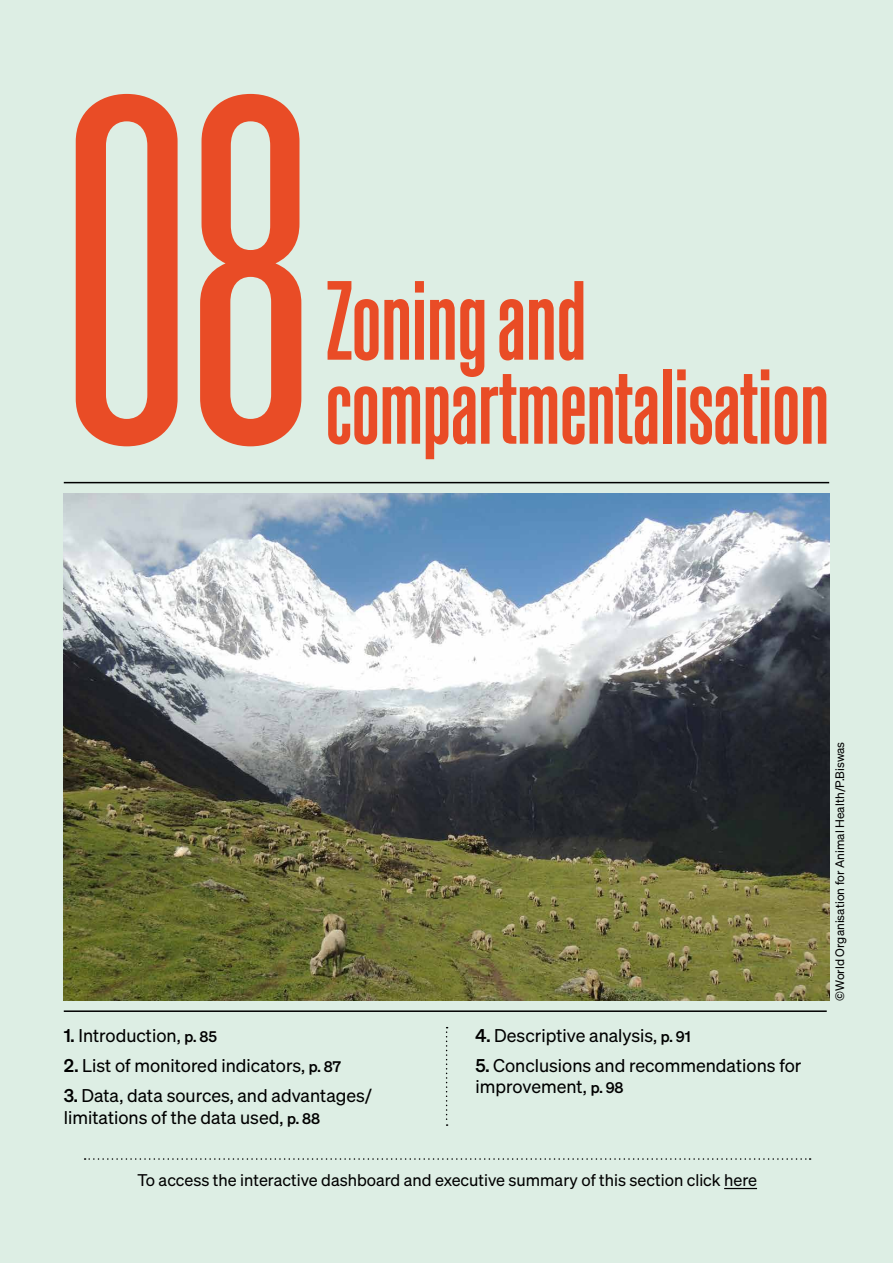
<style>
.page{position:relative;width:893px;height:1263px;background:#ddeee4}
.page>*{position:absolute;margin:0;border:0;box-sizing:border-box;transform-origin:0 0}
.t1{font:480px "Sohne Schmal Buch";color:#e94c26}
.t2{font:109.5px "Sohne Schmal Kraftig";color:#e94c26}
.t3{font:103.5px "Sohne Schmal Kraftig";color:#e94c26}
.t4{font:18px/21.6px "Sohne Buch";color:#000}
.t5{font:16.5px "Sohne Buch";color:#000}
.t6{font:12px "Sohne Buch";color:#000}
.s1{font-family:"Sohne Kraftig"}
.s2{font-family:"Sohne Kraftig";font-size:15px}
.s3{color:#020203}
</style>
<div class="page">
<hr style="left:64px;top:482px;width:765px;height:1px;background:#000">
<hr style="left:64px;top:1010px;width:763px;height:2px;background:#000">
<img style="left:64px;top:493px;width:765px;height:508px">
<svg style="left:446px;top:1027px;width:2px;height:99px"></svg>
<svg style="left:85px;top:1158px;width:726px;height:2px"></svg>
<hr style="left:724px;top:1188px;width:33px;height:1px;background:#020203">
<h1 class="t1" style="left:64px;top:32px;width:249px">08</h1>
<h2 class="t2" style="left:326px;top:264px;width:262px">Zoning and</h2>
<h3 class="t3" style="left:326px;top:353px;width:505px">compartmentalisation</h3>
<p class="t4" style="left:64px;top:1024px;width:155px"><span class="s1">1.</span> Introduction, <span class="s2">p. 85</span></p>
<p class="t4" style="left:64px;top:1054px;width:279px"><span class="s1">2.</span> List of monitored indicators, <span class="s2">p. 87</span></p>
<p class="t4" style="left:64px;top:1084px;width:310px"><span class="s1">3.</span> Data, data sources, and advantages/ limitations of the data used, <span class="s2">p. 88</span></p>
<p class="t4" style="left:476px;top:1024px;width:217px"><span class="s1">4.</span> Descriptive analysis, <span class="s2">p. 91</span></p>
<p class="t4" style="left:476px;top:1054px;width:328px"><span class="s1">5.</span> Conclusions and recommendations for improvement, <span class="s2">p. 98</span></p>
<p class="t5" style="left:138px;top:1170px;width:621px">To access the interactive dashboard and executive summary of this section click <span class="s3">here</span></p>
<p class="t6" style="left:833px;top:1001px;width:260px;rotate:-90deg">©World Organisation for Animal Health/P.Biswas</p>
</div>
